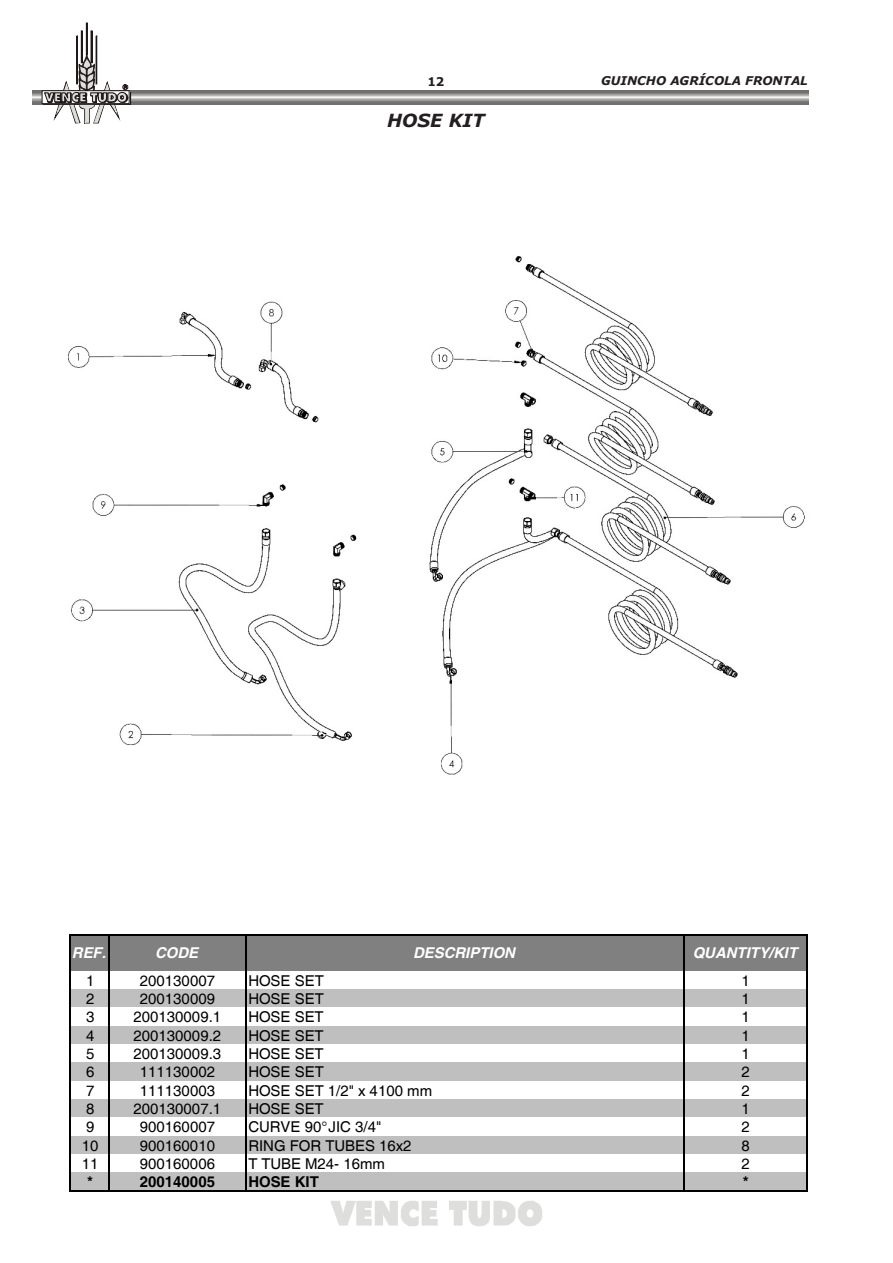
<style>
.page{position:relative;width:893px;height:1263px;background:#fff}
.page>*{position:absolute;margin:0;border:0;box-sizing:border-box;transform-origin:0 0}
.heading_2{font:italic 700 18px "Verdana";color:#231f20}
.t1{font:15px "Helvetica";letter-spacing:.005em;color:#000}
.t2{font:italic 700 15px "Helvetica";letter-spacing:-.005em;color:#fff}
.t3{font:700 15px "Helvetica";letter-spacing:.005em;color:#000}
.t4{font:italic 700 12px "Verdana";color:#231f20}
.t5{font:700 12px "Verdana";color:#231f20}
</style>
<div class="page">
<img style="left:331px;top:1201px;width:211px;height:25px">
<hr style="left:32px;top:102px;width:776px;height:3px;background:#72706f">
<hr style="left:32px;top:101px;width:776px;height:1px;background:#7f7e7d">
<hr style="left:32px;top:100px;width:776px;height:1px;background:#989797">
<hr style="left:32px;top:99px;width:776px;height:1px;background:#b3b2b1">
<hr style="left:32px;top:98px;width:776px;height:1px;background:#d6d6d5">
<hr style="left:32px;top:97px;width:776px;height:1px;background:#f4f4f3">
<hr style="left:32px;top:96px;width:776px;height:1px;background:#dededd">
<hr style="left:32px;top:95px;width:776px;height:1px;background:#b5b4b3">
<hr style="left:32px;top:94px;width:776px;height:1px;background:#979696">
<hr style="left:32px;top:93px;width:776px;height:1px;background:#848382">
<hr style="left:32px;top:90px;width:776px;height:3px;background:#72706f">
<div style="left:91px;top:31px;width:1px;height:32px;border:1px solid #1f1a17"></div>
<div style="left:86px;top:23px;width:2px;height:32px;border:1px solid #1f1a17"></div>
<div style="left:81px;top:31px;width:2px;height:32px;border:1px solid #1f1a17"></div>
<div style="left:76px;top:36px;width:2px;height:48px;border:1px solid #1f1a17"></div>
<div style="left:96px;top:36px;width:1px;height:48px;border:1px solid #1f1a17"></div>
<div style="left:43px;top:92px;width:88px;height:12px;border:1px solid #1f1a17"></div>
<svg style="left:44px;top:54px;width:84px;height:69px"></svg>
<div style="left:71px;top:935px;width:736px;height:36px;background:#808080"></div>
<div style="left:71px;top:989px;width:736px;height:19px;background:#bfbfbf"></div>
<div style="left:71px;top:1026px;width:736px;height:18px;background:#bfbfbf"></div>
<div style="left:71px;top:1063px;width:736px;height:18px;background:#bfbfbf"></div>
<div style="left:71px;top:1099px;width:736px;height:19px;background:#bfbfbf"></div>
<div style="left:71px;top:1117px;width:736px;height:19px;background:#fff"></div>
<div style="left:71px;top:1136px;width:736px;height:18px;background:#bfbfbf"></div>
<div style="left:71px;top:1172px;width:736px;height:19px;background:#bfbfbf"></div>
<hr style="left:69px;top:934px;width:2px;height:258px;background:#000">
<hr style="left:109px;top:935px;width:1px;height:257px;background:#000">
<hr style="left:245px;top:935px;width:1px;height:257px;background:#000">
<hr style="left:683px;top:935px;width:2px;height:257px;background:#000">
<hr style="left:806px;top:935px;width:2px;height:257px;background:#000">
<hr style="left:71px;top:934px;width:737px;height:1px;background:#000">
<hr style="left:71px;top:1190px;width:737px;height:2px;background:#000">
<img style="left:68px;top:256px;width:737px;height:519px">
<p class="t5" style="left:427px;top:73px;width:19px">12</p>
<p class="t4" style="left:601px;top:72px;width:208px">GUINCHO AGRÍCOLA FRONTAL</p>
<p class="heading_2" style="left:387px;top:108px;width:99px">HOSE KIT</p>
<p class="t2" style="left:72px;top:944px;width:36px">REF.</p>
<p class="t2" style="left:155px;top:944px;width:45px">CODE</p>
<p class="t2" style="left:413px;top:944px;width:103px">DESCRIPTION</p>
<p class="t2" style="left:693px;top:944px;width:106px">QUANTITY/KIT</p>
<p class="t1" style="left:86px;top:972px;width:10px">1</p>
<p class="t1" style="left:140px;top:972px;width:77px">200130007</p>
<p class="t1" style="left:248px;top:972px;width:77px">HOSE SET</p>
<p class="t1" style="left:741px;top:972px;width:10px">1</p>
<p class="t1" style="left:86px;top:990px;width:10px">2</p>
<p class="t1" style="left:140px;top:990px;width:77px">200130009</p>
<p class="t1" style="left:248px;top:990px;width:77px">HOSE SET</p>
<p class="t1" style="left:741px;top:990px;width:10px">1</p>
<p class="t1" style="left:86px;top:1008px;width:10px">3</p>
<p class="t1" style="left:133px;top:1008px;width:89px">200130009.1</p>
<p class="t1" style="left:248px;top:1008px;width:77px">HOSE SET</p>
<p class="t1" style="left:741px;top:1008px;width:10px">1</p>
<p class="t1" style="left:86px;top:1026px;width:10px">4</p>
<p class="t1" style="left:133px;top:1026px;width:89px">200130009.2</p>
<p class="t1" style="left:248px;top:1026px;width:77px">HOSE SET</p>
<p class="t1" style="left:741px;top:1026px;width:10px">1</p>
<p class="t1" style="left:86px;top:1045px;width:10px">5</p>
<p class="t1" style="left:133px;top:1045px;width:89px">200130009.3</p>
<p class="t1" style="left:248px;top:1045px;width:77px">HOSE SET</p>
<p class="t1" style="left:741px;top:1045px;width:10px">1</p>
<p class="t1" style="left:86px;top:1063px;width:10px">6</p>
<p class="t1" style="left:140px;top:1063px;width:77px">111130002</p>
<p class="t1" style="left:248px;top:1063px;width:77px">HOSE SET</p>
<p class="t1" style="left:741px;top:1063px;width:10px">2</p>
<p class="t1" style="left:86px;top:1081px;width:10px">7</p>
<p class="t1" style="left:140px;top:1081px;width:77px">111130003</p>
<p class="t1" style="left:248px;top:1081px;width:185px">HOSE SET 1/2" x 4100 mm</p>
<p class="t1" style="left:741px;top:1081px;width:10px">2</p>
<p class="t1" style="left:86px;top:1100px;width:10px">8</p>
<p class="t1" style="left:133px;top:1100px;width:89px">200130007.1</p>
<p class="t1" style="left:248px;top:1100px;width:77px">HOSE SET</p>
<p class="t1" style="left:741px;top:1100px;width:10px">1</p>
<p class="t1" style="left:86px;top:1118px;width:10px">9</p>
<p class="t1" style="left:140px;top:1118px;width:77px">900160007</p>
<p class="t1" style="left:248px;top:1118px;width:135px">CURVE 90° JIC 3/4"</p>
<p class="t1" style="left:741px;top:1118px;width:10px">2</p>
<p class="t1" style="left:82px;top:1136px;width:18px">10</p>
<p class="t1" style="left:140px;top:1136px;width:77px">900160010</p>
<p class="t1" style="left:248px;top:1136px;width:165px">RING FOR TUBES 16x2</p>
<p class="t1" style="left:741px;top:1136px;width:10px">8</p>
<p class="t1" style="left:82px;top:1155px;width:18px">11</p>
<p class="t1" style="left:140px;top:1155px;width:77px">900160006</p>
<p class="t1" style="left:248px;top:1155px;width:138px">T TUBE M24- 16mm</p>
<p class="t1" style="left:741px;top:1155px;width:10px">2</p>
<p class="t3" style="left:87px;top:1173px;width:7px">*</p>
<p class="t3" style="left:140px;top:1173px;width:77px">200140005</p>
<p class="t3" style="left:248px;top:1173px;width:72px">HOSE KIT</p>
<p class="t3" style="left:743px;top:1173px;width:7px">*</p>
</div>
